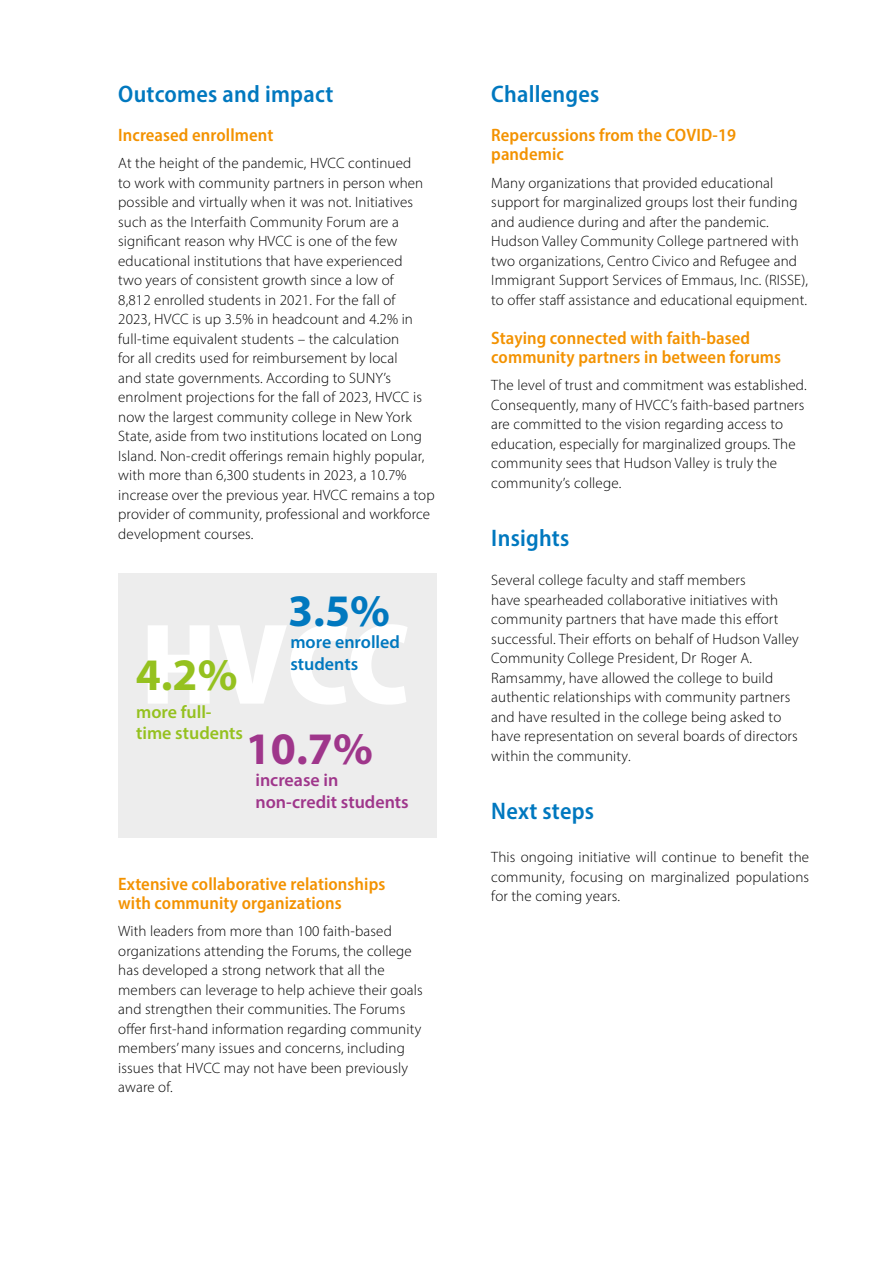
<style>
.page{position:relative;width:893px;height:1263px;background:#fff}
.page>*{position:absolute;margin:0;border:0;box-sizing:border-box;transform-origin:0 0}
.t1{font:700 45.3px "Myriad Pro";color:#9f368b}
.t2{font:700 45.3px "Myriad Pro";color:#0078bf}
.t3{font:700 45.3px "Myriad Pro";color:#95c11f}
.t4{font:600 semi-condensed 24px "Myriad Pro";letter-spacing:.01em;color:#0078bf}
.t5{font:600 semi-condensed 18px/19.5px "Myriad Pro";letter-spacing:.005em;color:#f39200}
.t6{font:600 18px/21.6px "Myriad Pro";color:#9f368b}
.t7{font:600 18px/21.6px "Myriad Pro";color:#95c11f}
.t8{font:600 18px/21.6px "Myriad Pro";color:#0078bf}
.t9{font:300 15px/19.5px "Myriad Pro";letter-spacing:.01em;color:#000}
.s1{font-family:"Segoe UI"}
</style>
<div class="page">
<div style="left:118px;top:573px;width:319px;height:265px;background:#ededed"></div>
<svg style="left:148px;top:624px;width:259px;height:81px"></svg>
<h2 class="t4" style="left:118px;top:79px;width:217px">Outcomes and impact</h2>
<p class="t5" style="left:118px;top:125px;width:157px">Increased enrollment</p>
<p class="t9" style="left:118px;top:153px;width:318px">At the height of the pandemic, HVCC continued<br>to work with community partners in person when possible and virtually when it was not. Initiatives such as the Interfaith Community Forum are a significant reason why HVCC is one of the few educational institutions that have experienced<br>two years of consistent growth since a low of<br>8,812 enrolled students in 2021. For the fall of<br>2023, HVCC is up 3.5% in headcount and 4.2% in full-time equivalent students – the calculation<br>for all credits used for reimbursement by local<br>and state governments. According to SUNY’s enrolment projections for the fall of 2023, HVCC is now the largest community college in New York State, aside from two institutions located on Long Island. Non-credit offerings remain highly popular, with more than 6,300 students in 2023, a 10.7% increase over the previous year. HVCC remains a top provider of community, professional and workforce development courses.</p>
<h1 class="t2" style="left:288px;top:581px;width:103px">3.5%</h1>
<p class="t8" style="left:290px;top:631px;width:111px">more enrolled students</p>
<h1 class="t3" style="left:136px;top:645px;width:103px">4.2%</h1>
<p class="t7" style="left:136px;top:700px;width:109px">more full&shy;time students</p>
<h1 class="t1" style="left:246px;top:720px;width:128px">10.7%</h1>
<p class="t6" style="left:255px;top:769px;width:155px">increase in non-credit students</p>
<p class="t5" style="left:118px;top:873px;width:269px">Extensive collaborative relationships with community organizations</p>
<p class="t9" style="left:118px;top:921px;width:306px">With leaders from more than 100 faith-based organizations attending the Forums, the college has developed a strong network that all the members can leverage to help achieve their goals and strengthen their communities. The Forums offer first-hand information regarding community members’ many issues and concerns, including issues that HVCC may not have been previously aware of.</p>
<h2 class="t4" style="left:491px;top:79px;width:110px">Challenges</h2>
<p class="t5" style="left:491px;top:125px;width:246px">Repercussions from the COVID-19 pandemic</p>
<p class="t9" style="left:491px;top:173px;width:318px">Many organizations that provided educational support for marginalized groups lost their funding and audience during and after the pandemic.<br>Hudson Valley Community College partnered with two organizations, Centro Civico and Refugee and Immigrant Support Services of Emmaus, Inc. (RISSE), to offer staff assistance and educational equipment.</p>
<p class="t5" style="left:491px;top:327px;width:291px">Staying connected with faith-based community partners in between forums</p>
<p class="t9" style="left:491px;top:375px;width:317px">The level of trust and commitment was established.<br>Consequently, many of HVCC’s faith-based partners are committed to the vision regarding access to education, especially for marginalized groups. The community sees that Hudson Valley is truly the community’s college.</p>
<h2 class="t4" style="left:491px;top:523px;width:80px">Insights</h2>
<p class="t9" style="left:491px;top:570px;width:309px">Several college faculty and staff members<br>have spearheaded collaborative initiatives with community partners that have made this effort successful. Their efforts on behalf of Hudson Valley Community College President, <span class="s1">Dr</span> Roger A.<br>Ramsammy, have allowed the college to build authentic relationships with community partners and have resulted in the college being asked to have representation on several boards of directors within the community.</p>
<h2 class="t4" style="left:491px;top:796px;width:104px">Next steps</h2>
<p class="t9" style="left:491px;top:847px;width:319px;text-align:justify">This ongoing initiative will continue to benefit the community, focusing on marginalized populations for the coming years.</p>
</div>
